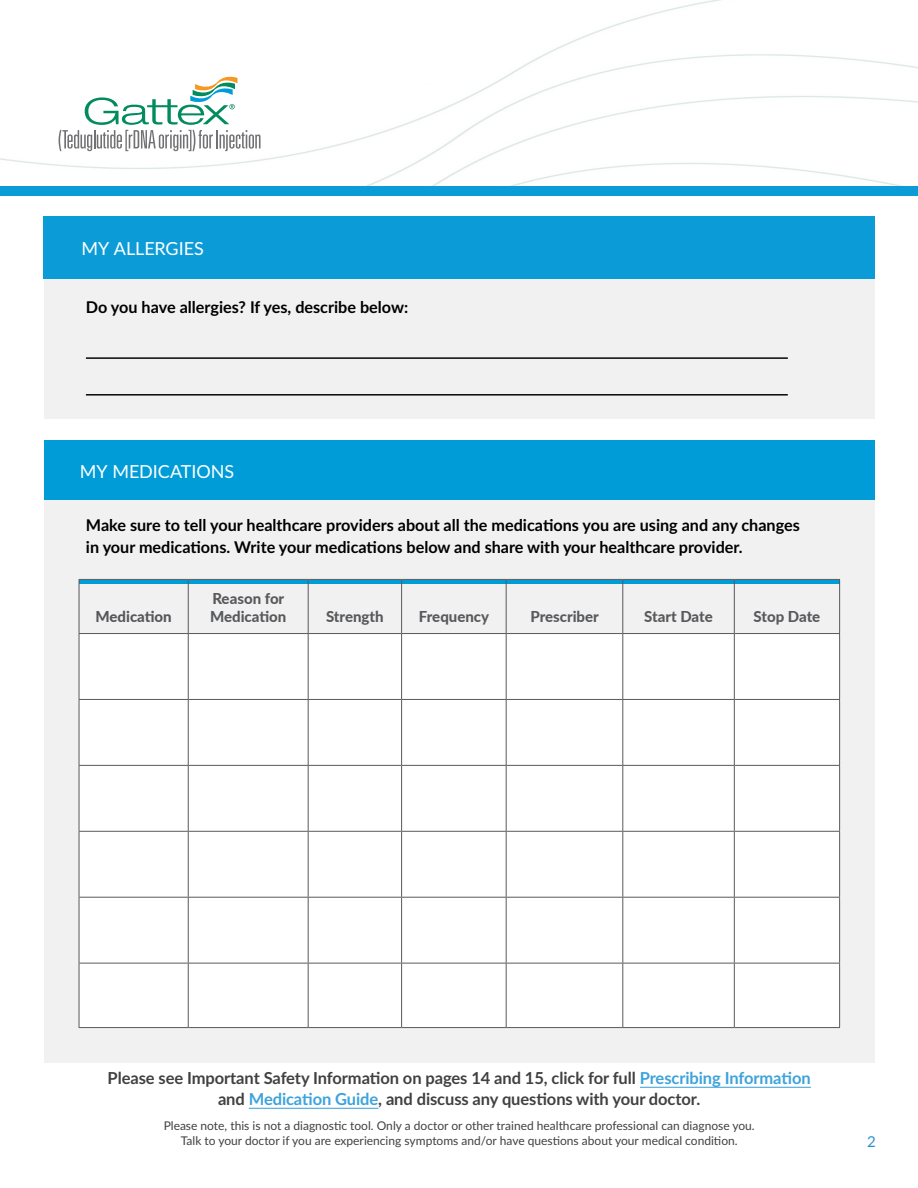
<style>
.page{position:relative;width:918px;height:1188px;background:#fff}
.page>*{position:absolute;margin:0;border:0;box-sizing:border-box;transform-origin:0 0}
.t1{font:18px "Lato";letter-spacing:-.005em;color:#fff}
.t2{font:700 16.5px/21px "Lato";letter-spacing:-.005em;color:#414042;text-align:center}
.t3{font:700 16.2px/21.8px "Lato";color:#000}
.t4{font:800 15px/18px "Lato";color:#58595b}
.t5{font:800 15px "Lato";color:#56565a}
.t6{font:15px "Lato";color:#2d92d0}
.t7{font:12px/15px "Lato";color:#414042;text-align:center}
.s1{color:#3da3db}
</style>
<div class="page">
<img style="left:0;top:0;width:918px;height:186px">
<div style="left:0;top:186px;width:918px;height:10px;background:#0b9cd8"></div>
<svg style="left:59px;top:74px;width:202px;height:77px"></svg>
<hr style="left:640px;top:1087px;width:171px;height:1px;background:#3da3db">
<hr style="left:249px;top:1108px;width:129px;height:1px;background:#3da3db">
<div style="left:45px;top:486px;width:830px;height:577px;background:#f1f1f2"></div>
<div style="left:44px;top:279px;width:830px;height:140px;background:#f1f1f2"></div>
<hr style="left:79px;top:580px;width:760px;height:3px;background:#009cd8">
<div style="left:43px;top:216px;width:832px;height:62px;background:#0b9cd8"></div>
<div style="left:80px;top:634px;width:759px;height:393px;background:#fff"></div>
<hr style="left:734px;top:579px;width:106px;height:1px;background:#58595b">
<hr style="left:839px;top:580px;width:1px;height:53px;background:#58595b">
<hr style="left:839px;top:964px;width:1px;height:63px;background:#58595b">
<hr style="left:734px;top:1027px;width:106px;height:1px;background:#58595b">
<hr style="left:79px;top:579px;width:109px;height:1px;background:#58595b">
<hr style="left:79px;top:580px;width:1px;height:53px;background:#58595b">
<hr style="left:79px;top:964px;width:1px;height:63px;background:#58595b">
<hr style="left:79px;top:1027px;width:109px;height:1px;background:#58595b">
<hr style="left:188px;top:579px;width:120px;height:1px;background:#58595b">
<hr style="left:188px;top:580px;width:1px;height:53px;background:#58595b">
<hr style="left:188px;top:634px;width:1px;height:65px;background:#58595b">
<hr style="left:188px;top:700px;width:1px;height:65px;background:#58595b">
<hr style="left:188px;top:766px;width:1px;height:65px;background:#58595b">
<hr style="left:188px;top:832px;width:1px;height:65px;background:#58595b">
<hr style="left:188px;top:898px;width:1px;height:65px;background:#58595b">
<hr style="left:188px;top:964px;width:1px;height:63px;background:#58595b">
<hr style="left:188px;top:1027px;width:120px;height:1px;background:#58595b">
<hr style="left:308px;top:579px;width:94px;height:1px;background:#58595b">
<hr style="left:308px;top:580px;width:1px;height:53px;background:#58595b">
<hr style="left:308px;top:634px;width:1px;height:65px;background:#58595b">
<hr style="left:308px;top:700px;width:1px;height:65px;background:#58595b">
<hr style="left:308px;top:766px;width:1px;height:65px;background:#58595b">
<hr style="left:308px;top:832px;width:1px;height:65px;background:#58595b">
<hr style="left:308px;top:898px;width:1px;height:65px;background:#58595b">
<hr style="left:308px;top:964px;width:1px;height:63px;background:#58595b">
<hr style="left:308px;top:1027px;width:94px;height:1px;background:#58595b">
<hr style="left:402px;top:579px;width:104px;height:1px;background:#58595b">
<hr style="left:401px;top:580px;width:1px;height:53px;background:#58595b">
<hr style="left:401px;top:634px;width:1px;height:65px;background:#58595b">
<hr style="left:401px;top:700px;width:1px;height:65px;background:#58595b">
<hr style="left:401px;top:766px;width:1px;height:65px;background:#58595b">
<hr style="left:401px;top:832px;width:1px;height:65px;background:#58595b">
<hr style="left:401px;top:898px;width:1px;height:65px;background:#58595b">
<hr style="left:401px;top:964px;width:1px;height:63px;background:#58595b">
<hr style="left:402px;top:1027px;width:104px;height:1px;background:#58595b">
<hr style="left:506px;top:579px;width:117px;height:1px;background:#58595b">
<hr style="left:506px;top:580px;width:1px;height:53px;background:#58595b">
<hr style="left:506px;top:634px;width:1px;height:65px;background:#58595b">
<hr style="left:506px;top:700px;width:1px;height:65px;background:#58595b">
<hr style="left:506px;top:766px;width:1px;height:65px;background:#58595b">
<hr style="left:506px;top:832px;width:1px;height:65px;background:#58595b">
<hr style="left:506px;top:898px;width:1px;height:65px;background:#58595b">
<hr style="left:506px;top:964px;width:1px;height:63px;background:#58595b">
<hr style="left:506px;top:1027px;width:117px;height:1px;background:#58595b">
<hr style="left:623px;top:579px;width:111px;height:1px;background:#58595b">
<hr style="left:622px;top:580px;width:1px;height:53px;background:#58595b">
<hr style="left:734px;top:580px;width:1px;height:53px;background:#58595b">
<hr style="left:622px;top:634px;width:1px;height:65px;background:#58595b">
<hr style="left:734px;top:634px;width:1px;height:65px;background:#58595b">
<hr style="left:622px;top:700px;width:1px;height:65px;background:#58595b">
<hr style="left:734px;top:700px;width:1px;height:65px;background:#58595b">
<hr style="left:622px;top:766px;width:1px;height:65px;background:#58595b">
<hr style="left:734px;top:766px;width:1px;height:65px;background:#58595b">
<hr style="left:622px;top:832px;width:1px;height:65px;background:#58595b">
<hr style="left:734px;top:832px;width:1px;height:65px;background:#58595b">
<hr style="left:622px;top:898px;width:1px;height:65px;background:#58595b">
<hr style="left:734px;top:898px;width:1px;height:65px;background:#58595b">
<hr style="left:622px;top:964px;width:1px;height:63px;background:#58595b">
<hr style="left:734px;top:964px;width:1px;height:63px;background:#58595b">
<hr style="left:623px;top:1027px;width:111px;height:1px;background:#58595b">
<hr style="left:79px;top:633px;width:109px;height:1px;background:#58595b">
<hr style="left:79px;top:634px;width:1px;height:65px;background:#58595b">
<hr style="left:188px;top:633px;width:120px;height:1px;background:#58595b">
<hr style="left:308px;top:633px;width:94px;height:1px;background:#58595b">
<hr style="left:402px;top:633px;width:104px;height:1px;background:#58595b">
<hr style="left:506px;top:633px;width:117px;height:1px;background:#58595b">
<hr style="left:623px;top:633px;width:111px;height:1px;background:#58595b">
<hr style="left:734px;top:633px;width:106px;height:1px;background:#58595b">
<hr style="left:839px;top:634px;width:1px;height:65px;background:#58595b">
<hr style="left:79px;top:699px;width:109px;height:1px;background:#58595b">
<hr style="left:79px;top:700px;width:1px;height:65px;background:#58595b">
<hr style="left:188px;top:699px;width:120px;height:1px;background:#58595b">
<hr style="left:308px;top:699px;width:94px;height:1px;background:#58595b">
<hr style="left:402px;top:699px;width:104px;height:1px;background:#58595b">
<hr style="left:506px;top:699px;width:117px;height:1px;background:#58595b">
<hr style="left:623px;top:699px;width:111px;height:1px;background:#58595b">
<hr style="left:734px;top:699px;width:106px;height:1px;background:#58595b">
<hr style="left:839px;top:700px;width:1px;height:65px;background:#58595b">
<hr style="left:79px;top:765px;width:109px;height:1px;background:#58595b">
<hr style="left:79px;top:766px;width:1px;height:65px;background:#58595b">
<hr style="left:188px;top:765px;width:120px;height:1px;background:#58595b">
<hr style="left:308px;top:765px;width:94px;height:1px;background:#58595b">
<hr style="left:402px;top:765px;width:104px;height:1px;background:#58595b">
<hr style="left:506px;top:765px;width:117px;height:1px;background:#58595b">
<hr style="left:623px;top:765px;width:111px;height:1px;background:#58595b">
<hr style="left:734px;top:765px;width:106px;height:1px;background:#58595b">
<hr style="left:839px;top:766px;width:1px;height:65px;background:#58595b">
<hr style="left:79px;top:831px;width:109px;height:1px;background:#58595b">
<hr style="left:79px;top:832px;width:1px;height:65px;background:#58595b">
<hr style="left:188px;top:831px;width:120px;height:1px;background:#58595b">
<hr style="left:308px;top:831px;width:94px;height:1px;background:#58595b">
<hr style="left:402px;top:831px;width:104px;height:1px;background:#58595b">
<hr style="left:506px;top:831px;width:117px;height:1px;background:#58595b">
<hr style="left:623px;top:831px;width:111px;height:1px;background:#58595b">
<hr style="left:734px;top:831px;width:106px;height:1px;background:#58595b">
<hr style="left:839px;top:832px;width:1px;height:65px;background:#58595b">
<hr style="left:79px;top:897px;width:109px;height:1px;background:#58595b">
<hr style="left:79px;top:898px;width:1px;height:65px;background:#58595b">
<hr style="left:188px;top:897px;width:120px;height:1px;background:#58595b">
<hr style="left:308px;top:897px;width:94px;height:1px;background:#58595b">
<hr style="left:402px;top:897px;width:104px;height:1px;background:#58595b">
<hr style="left:506px;top:897px;width:117px;height:1px;background:#58595b">
<hr style="left:623px;top:897px;width:111px;height:1px;background:#58595b">
<hr style="left:734px;top:897px;width:106px;height:1px;background:#58595b">
<hr style="left:839px;top:898px;width:1px;height:65px;background:#58595b">
<hr style="left:79px;top:963px;width:109px;height:1px;background:#58595b">
<hr style="left:188px;top:963px;width:120px;height:1px;background:#58595b">
<hr style="left:308px;top:963px;width:94px;height:1px;background:#58595b">
<hr style="left:402px;top:963px;width:104px;height:1px;background:#58595b">
<hr style="left:506px;top:963px;width:117px;height:1px;background:#58595b">
<hr style="left:623px;top:963px;width:111px;height:1px;background:#58595b">
<hr style="left:734px;top:963px;width:106px;height:1px;background:#58595b">
<hr style="left:86px;top:357px;width:702px;height:2px;background:#000">
<hr style="left:86px;top:394px;width:702px;height:2px;background:#000">
<div style="left:44px;top:441px;width:830px;height:59px;background:#009cd8"></div>
<p class="t1" style="left:81px;top:235px;width:124px">MY ALLERGIES</p>
<p class="t3" style="left:86px;top:295px;width:324px">Do you have allergies? If yes, describe below:</p>
<p class="t1" style="left:80px;top:459px;width:156px">MY MEDICATIONS</p>
<p class="t3" style="left:86px;top:514px;width:715px">Make sure to tell your healthcare providers about all the medications you are using and any changes in your medications. Write your medications below and share with your healthcare provider.</p>
<p class="t5" style="left:95px;top:606px;width:78px">Medication</p>
<p class="t4" style="left:210px;top:589px;width:78px">Reason for<br>Medication</p>
<p class="t4" style="left:326px;top:607px;width:59px">Strength</p>
<p class="t4" style="left:419px;top:607px;width:72px">Frequency</p>
<p class="t4" style="left:530px;top:607px;width:70px">Prescriber</p>
<p class="t4" style="left:644px;top:607px;width:70px">Start Date</p>
<p class="t4" style="left:754px;top:607px;width:68px">Stop Date</p>
<p class="t2" style="left:108px;top:1067px;width:705px">Please see Important Safety Information on pages 14 and 15, click for full <span class="s1">Prescribing Information </span>and <span class="s1">Medication Guide</span>, and discuss any questions with your doctor.</p>
<p class="t7" style="left:164px;top:1118px;width:593px">Please note, this is not a diagnostic tool. Only a doctor or other trained healthcare professional can diagnose you.<br>Talk to your doctor if you are experiencing symptoms and/or have questions about your medical condition.</p>
<p class="t6" style="left:867px;top:1131px;width:10px">2</p>
</div>
